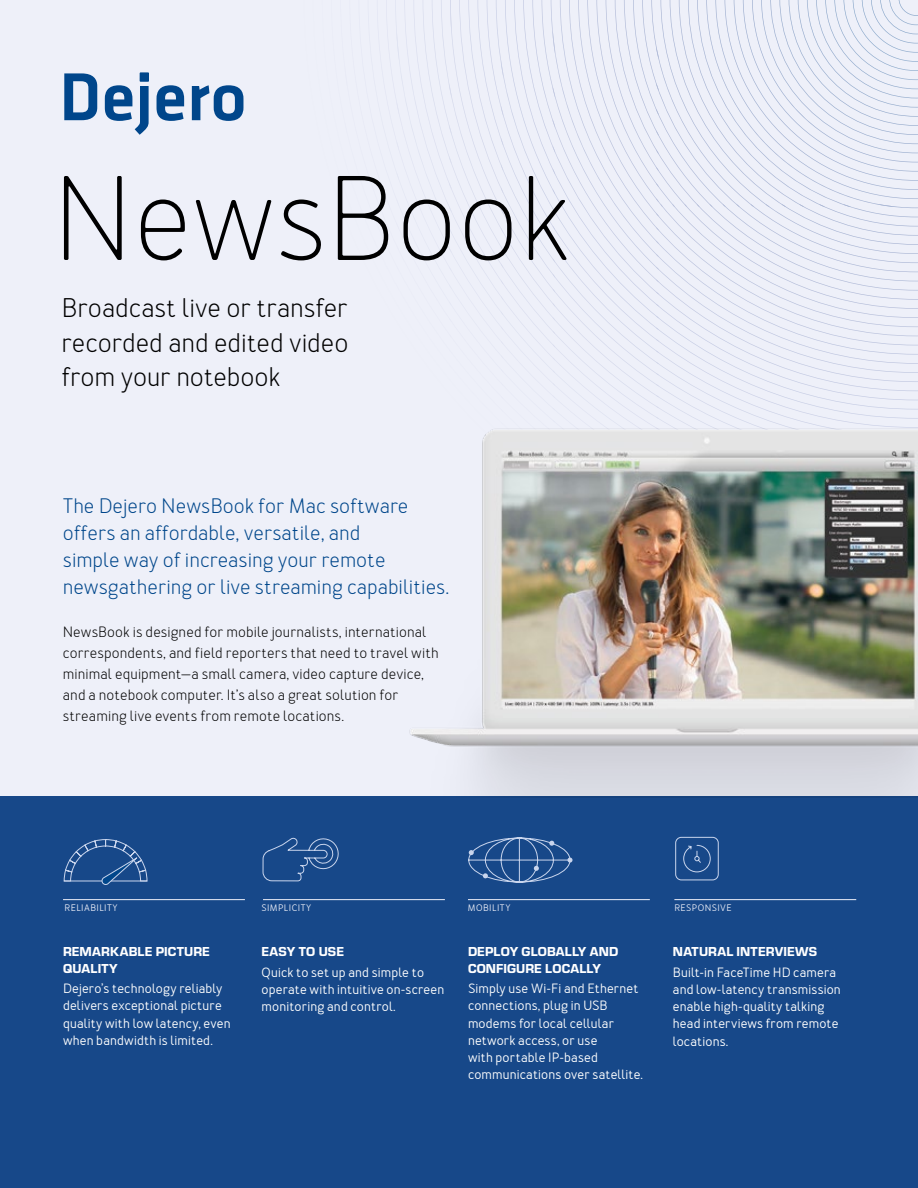
<style>
.page{position:relative;width:918px;height:1188px;background:#fff}
.page>*{position:absolute;margin:0;border:0;box-sizing:border-box;transform-origin:0 0}
.t1{font:300 120px "Merlo";letter-spacing:-.01em;color:#000}
.t2{font:27px/34.5px "Merlo";letter-spacing:-.005em;color:#000;text-align:justify}
.t3{font:21px/27px "Merlo";color:#00468b}
.t4{font:15px/21px "Merlo";letter-spacing:.005em;color:#000}
.t5{font:500 13.5px/17.2px "Merlo";letter-spacing:.01em;color:#fff}
.t6{font:13.5px/17.2px "Eurostile Hea";letter-spacing:.01em;color:#fff}
.t7{font:500 9.45px "Merlo";letter-spacing:.045em;color:#eef0f9}
</style>
<div class="page">
<div style="left:0;top:0;width:918px;height:808px;background:#eef0f9"></div>
<div style="left:0;top:796px;width:918px;height:392px;background:#174889"></div>
<img style="left:555px;top:0;width:104px;height:244px">
<img style="left:503px;top:0;width:52px;height:292px">
<img style="left:451px;top:0;width:52px;height:344px">
<img style="left:399px;top:0;width:52px;height:251px">
<img style="left:656px;top:205px;width:262px;height:186px">
<hr style="left:63px;top:899px;width:182px;height:1px;background:#eef0f9">
<hr style="left:263px;top:899px;width:182px;height:1px;background:#eef0f9">
<hr style="left:468px;top:899px;width:182px;height:1px;background:#eef0f9">
<hr style="left:674px;top:899px;width:182px;height:1px;background:#eef0f9">
<div style="left:140px;top:72px;width:9px;height:10px;background:#00468b"></div>
<svg style="left:64px;top:73px;width:33px;height:47px"></svg>
<svg style="left:105px;top:85px;width:44px;height:50px"></svg>
<svg style="left:157px;top:85px;width:27px;height:36px"></svg>
<svg style="left:192px;top:85px;width:51px;height:36px"></svg>
<img style="left:409px;top:392px;width:509px;height:405px">
<svg style="left:468px;top:837px;width:105px;height:46px"></svg>
<svg style="left:63px;top:839px;width:85px;height:46px"></svg>
<svg style="left:262px;top:837px;width:77px;height:45px"></svg>
<svg style="left:675px;top:837px;width:44px;height:44px"></svg>
<h1 class="t1" style="left:51px;top:149px;width:522px">NewsBook</h1>
<h2 class="t2" style="left:62px;top:291px;width:288px">Broadcast live or transfer recorded and edited video from your notebook</h2>
<h3 class="t3" style="left:63px;top:493px;width:388px">The Dejero NewsBook for Mac software offers an affordable, versatile, and<br>simple way of increasing your remote newsgathering or live streaming capabilities.</h3>
<p class="t4" style="left:63px;top:621px;width:377px">NewsBook is designed for mobile journalists, international correspondents, and field reporters that need to travel with minimal equipment—a small camera, video capture device, and a notebook computer. It’s also a great solution for streaming live events from remote locations.</p>
<p class="t7" style="left:65px;top:902px;width:55px">RELIABILITY</p>
<p class="t7" style="left:262px;top:902px;width:51px">SIMPLICITY</p>
<p class="t7" style="left:468px;top:902px;width:44px">MOBILITY</p>
<p class="t7" style="left:674px;top:902px;width:59px">RESPONSIVE</p>
<p class="t6" style="left:63px;top:942px;width:148px">REMARKABLE PICTURE<br>QUALITY</p>
<p class="t5" style="left:63px;top:980px;width:169px">Dejero’s technology reliably delivers exceptional picture quality with low latency, even when bandwidth is limited.</p>
<p class="t6" style="left:262px;top:942px;width:84px">EASY TO USE</p>
<p class="t5" style="left:262px;top:964px;width:184px">Quick to set up and simple to operate with intuitive on-screen monitoring and control.</p>
<p class="t6" style="left:468px;top:942px;width:152px">DEPLOY GLOBALLY AND<br>CONFIGURE LOCALLY</p>
<p class="t5" style="left:468px;top:980px;width:177px">Simply use Wi-Fi and Ethernet connections, plug in USB modems for local cellular network access, or use<br>with portable IP-based communications over satellite.</p>
<p class="t6" style="left:673px;top:942px;width:146px">NATURAL INTERVIEWS</p>
<p class="t5" style="left:673px;top:964px;width:169px">Built-in FaceTime HD camera and low-latency transmission enable high-quality talking head interviews from remote locations.</p>
</div>
